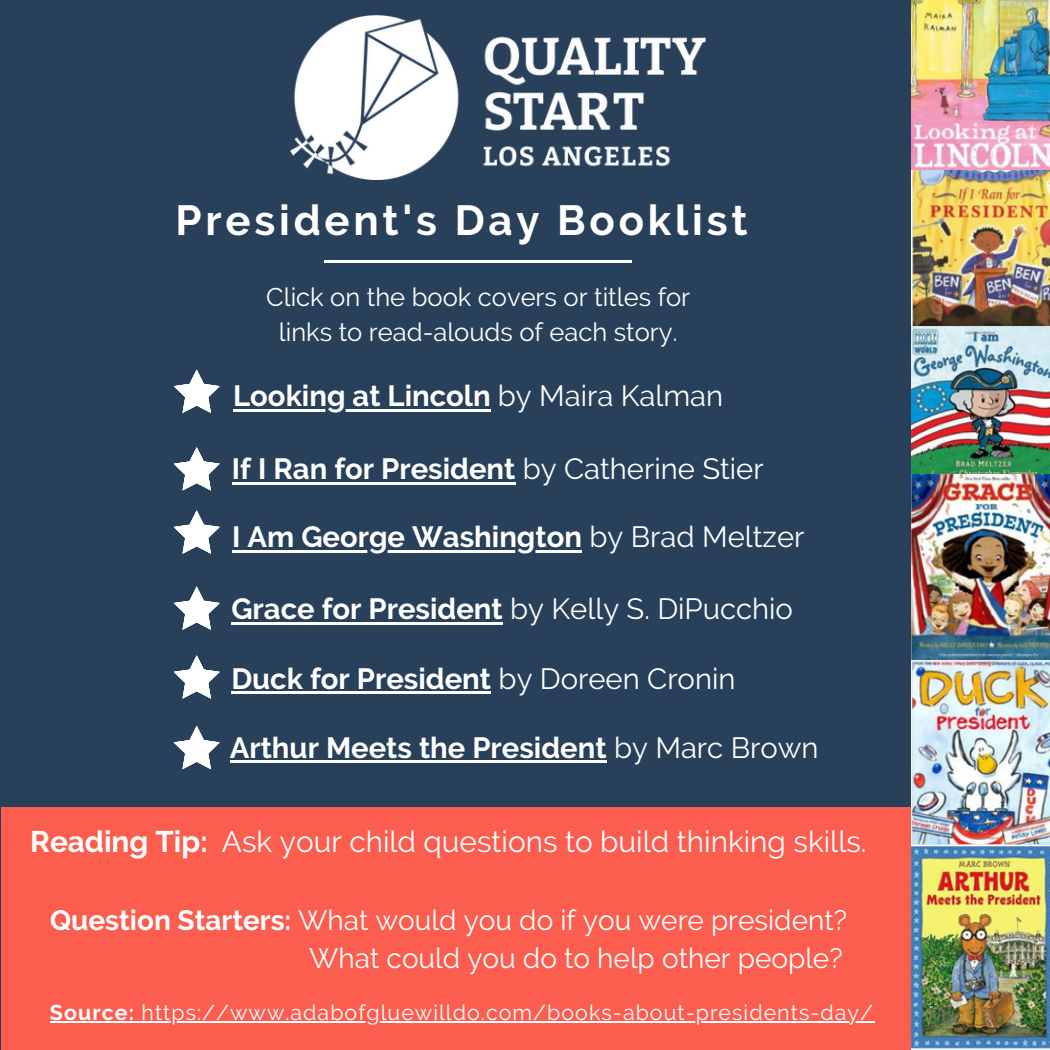
<style>
.page{position:relative;width:1050px;height:1050px;background:#28405a}
.page>*{position:absolute;margin:0;border:0;box-sizing:border-box;transform-origin:0 0}
.t1{font:700 42px "Raleway";letter-spacing:.09em;color:#fff}
.t2{font:29.75px "Raleway";color:#fff}
.t3{font:700 29.22px "Raleway";color:#fff}
.t4{font:29.22px "Raleway";color:#fff}
.t5{font:28px/38.5px "Raleway";color:#fff;text-align:right}
.t6{font:25.55px/35.2px "Raleway";color:#fff;text-align:center}
.t7{font:21.35px "Raleway";letter-spacing:.05em;color:#fff}
.s1{font-weight:400}
.s2{font-weight:700}
</style>
<div class="page">
<div style="left:1px;top:808px;width:923px;height:242px;background:#fb5d4f"></div>
<hr style="left:325px;top:260px;width:307px;height:3px;background:#fff">
<svg style="left:174px;top:370px;width:46px;height:43px"></svg>
<svg style="left:174px;top:447px;width:46px;height:44px"></svg>
<svg style="left:174px;top:510px;width:46px;height:44px"></svg>
<svg style="left:174px;top:587px;width:46px;height:43px"></svg>
<svg style="left:174px;top:726px;width:46px;height:43px"></svg>
<svg style="left:174px;top:655px;width:46px;height:44px"></svg>
<img style="left:911px;top:0;width:139px;height:474px">
<img style="left:911px;top:474px;width:139px;height:186px">
<img style="left:911px;top:660px;width:139px;height:390px">
<img style="left:290px;top:16px;width:415px;height:164px">
<svg style="left:50px;top:1021px;width:14px;height:2px"></svg>
<hr style="left:64px;top:1021px;width:71px;height:2px;background:#fff">
<hr style="left:135px;top:1021px;width:739px;height:2px;background:#fff">
<hr style="left:233px;top:409px;width:258px;height:3px;background:#fff">
<hr style="left:232px;top:482px;width:283px;height:2px;background:#fff">
<hr style="left:232px;top:550px;width:350px;height:2px;background:#fff">
<hr style="left:231px;top:622px;width:272px;height:3px;background:#fff">
<hr style="left:231px;top:692px;width:260px;height:2px;background:#fff">
<hr style="left:230px;top:761px;width:377px;height:2px;background:#fff">
<h1 class="t1" style="left:176px;top:196px;width:573px">President's Day Booklist</h1>
<p class="t6" style="left:266px;top:279px;width:426px">Click on the book covers or titles for links to read-alouds of each story.</p>
<p class="t3" style="left:233px;top:379px;width:492px">Looking at Lincoln <span class="s1">by Maira Kalman</span></p>
<p class="t3" style="left:232px;top:452px;width:533px">If I Ran for President <span class="s1">by Catherine Stier</span></p>
<p class="t3" style="left:232px;top:520px;width:574px">I Am George Washington <span class="s1">by Brad Meltzer</span></p>
<p class="t4" style="left:231px;top:592px;width:563px"><span class="s2">Grace for President</span> by Kelly S. DiPucchio</p>
<p class="t3" style="left:231px;top:662px;width:506px">Duck for President <span class="s1">by Doreen Cronin</span></p>
<p class="t3" style="left:230px;top:730px;width:590px">Arthur Meets the President <span class="s1">by Marc Brown</span></p>
<p class="t2" style="left:30px;top:824px;width:838px"><span class="s2">Reading Tip:</span> Ask your child questions to build thinking skills.</p>
<p class="t5" style="left:50px;top:900px;width:799px"><span class="s2">Question Starters:</span> What would you do if you were president?<br>What could you do to help other people?</p>
<p class="t7" style="left:50px;top:1000px;width:825px"><span class="s2">Source:</span> https://www.adabofgluewilldo.com/books-about-presidents-day/</p>
</div>
